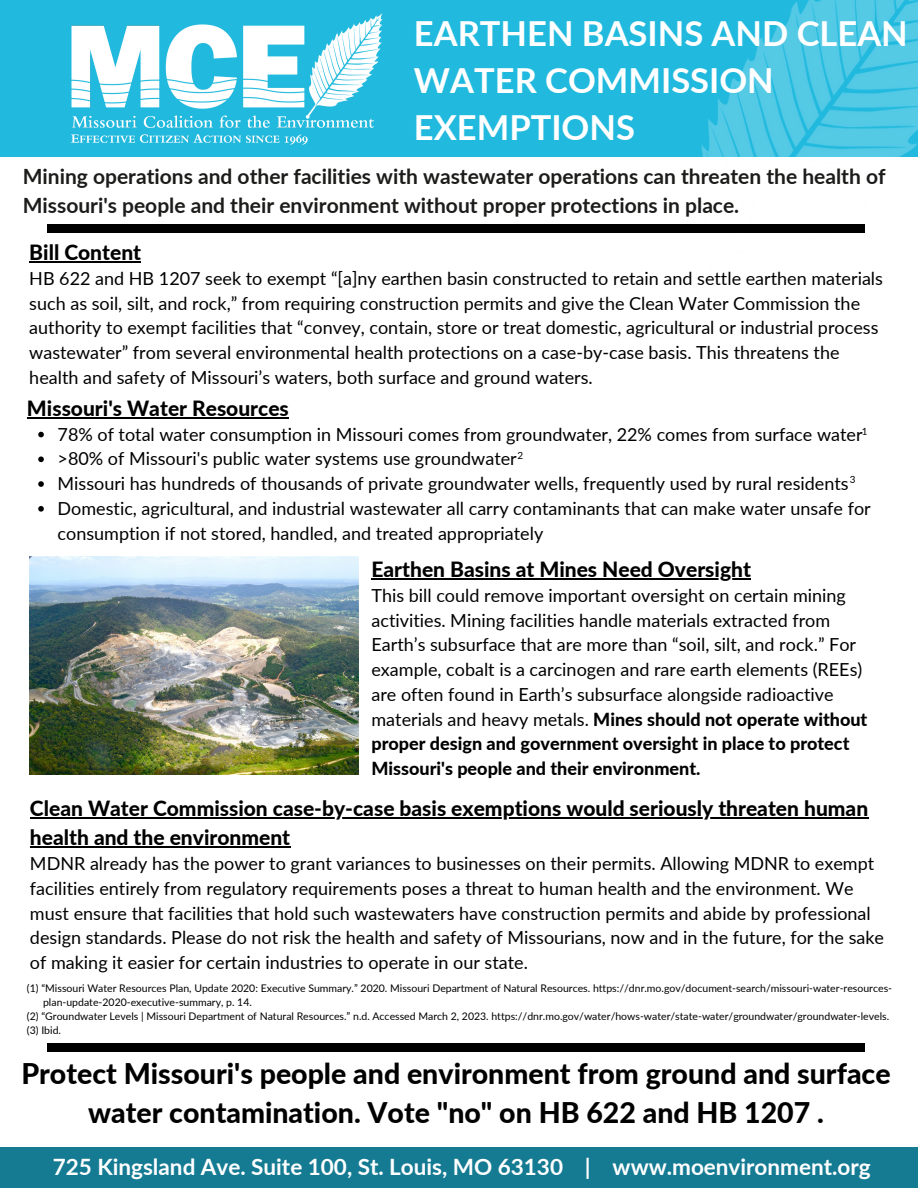
<style>
.page{position:relative;width:918px;height:1188px;background:#fff}
.page>*{position:absolute;margin:0;border:0;box-sizing:border-box;transform-origin:0 0}
.t1{font:700 34.5px/47.2px "Lato";color:#fff}
.t2{font:800 28.5px/39.3px "Lato";color:#000;text-align:center}
.t3{font:700 22.5px "Lato";color:#fff}
.t4{font:800 21px/29.2px "Lato";color:#000}
.t5{font:700 21px/29.2px "Lato";color:#1c1c1b}
.t6{font:18px/24.8px "Lato";color:#000}
.t7{font:10.5px "Lato";color:#000}
.t8{font:9.9px "Lato";color:#000}
.s1{font-weight:800}
</style>
<div class="page">
<div style="left:0;top:0;width:918px;height:157px;background:#21bade"></div>
<img style="left:701px;top:0;width:217px;height:157px">
<img style="left:71px;top:13px;width:312px;height:132px">
<div style="left:0;top:1147px;width:918px;height:41px;background:#157b93"></div>
<div style="left:48px;top:224px;width:817px;height:9px;background:#000"></div>
<div style="left:48px;top:1043px;width:817px;height:9px;background:#000"></div>
<img style="left:30px;top:557px;width:328px;height:218px">
<hr style="left:29px;top:261px;width:112px;height:1px;background:#000">
<hr style="left:371px;top:578px;width:380px;height:1px;background:#000">
<hr style="left:30px;top:817px;width:838px;height:1px;background:#000">
<hr style="left:30px;top:847px;width:260px;height:1px;background:#000">
<svg style="left:38px;top:432px;width:6px;height:5px"></svg>
<svg style="left:38px;top:456px;width:6px;height:6px"></svg>
<svg style="left:38px;top:481px;width:6px;height:6px"></svg>
<svg style="left:38px;top:506px;width:6px;height:6px"></svg>
<hr style="left:27px;top:417px;width:262px;height:1px;background:#000">
<h1 class="t1" style="left:414px;top:9px;width:495px">EARTHEN BASINS AND CLEAN<br>WATER COMMISSION<br>EXEMPTIONS</h1>
<p class="t5" style="left:23px;top:161px;width:864px">Mining operations and other facilities with wastewater operations can threaten the health of<br>Missouri's people and their environment without proper protections in place.</p>
<p class="t4" style="left:29px;top:237px;width:113px">Bill Content</p>
<p class="t6" style="left:29px;top:266px;width:855px">HB 622 and HB 1207 seek to exempt “[a]ny earthen basin constructed to retain and settle earthen materials such as soil, silt, and rock,” from requiring construction permits and give the Clean Water Commission the authority to exempt facilities that “convey, contain, store or treat domestic, agricultural or industrial process wastewater” from several environmental health protections on a case-by-case basis. This threatens the health and safety of Missouri’s waters, both surface and ground waters.</p>
<p class="t4" style="left:27px;top:393px;width:263px">Missouri's Water Resources</p>
<p class="t6" style="left:58px;top:421px;width:815px">78% of total water consumption in Missouri comes from groundwater, 22% comes from surface water &gt;80% of Missouri's public water systems use groundwater<br>Missouri has hundreds of thousands of private groundwater wells, frequently used by rural residents Domestic, agricultural, and industrial wastewater all carry contaminants that can make water unsafe for consumption if not stored, handled, and treated appropriately</p>
<p class="t8" style="left:862px;top:425px;width:7px">1</p>
<p class="t8" style="left:518px;top:449px;width:7px">2</p>
<p class="t8" style="left:850px;top:474px;width:7px">3</p>
<p class="t4" style="left:371px;top:554px;width:381px">Earthen Basins at Mines Need Oversight</p>
<p class="t6" style="left:371px;top:583px;width:497px">This bill could remove important oversight on certain mining activities. Mining facilities handle materials extracted from Earth’s subsurface that are more than “soil, silt, and rock.” For example, cobalt is a carcinogen and rare earth elements (REEs) are often found in Earth’s subsurface alongside radioactive materials and heavy metals. <span class="s1">Mines should not operate without proper design and government oversight in place to protect Missouri's people and their environment.</span></p>
<p class="t4" style="left:30px;top:793px;width:840px">Clean Water Commission case-by-case basis exemptions would seriously threaten human health and the environment</p>
<p class="t6" style="left:30px;top:851px;width:856px">MDNR already has the power to grant variances to businesses on their permits. Allowing MDNR to exempt facilities entirely from regulatory requirements poses a threat to human health and the environment. We must ensure that facilities that hold such wastewaters have construction permits and abide by professional design standards. Please do not risk the health and safety of Missourians, now and in the future, for the sake of making it easier for certain industries to operate in our state.</p>
<p class="t7" style="left:27px;top:982px;width:867px">(1) “Missouri Water Resources Plan, Update 2020: Executive Summary.” 2020. Missouri Department of Natural Resources. https://dnr.mo.gov/document-search/missouri-water-resources-</p>
<p class="t7" style="left:43px;top:996px;width:210px">plan-update-2020-executive-summary, p. 14.</p>
<p class="t7" style="left:27px;top:1010px;width:864px">(2) “Groundwater Levels | Missouri Department of Natural Resources.” n.d. Accessed March 2, 2023. https://dnr.mo.gov/water/hows-water/state-water/groundwater/groundwater-levels.</p>
<p class="t7" style="left:27px;top:1024px;width:36px">(3) Ibid.</p>
<h2 class="t2" style="left:21px;top:1053px;width:871px">Protect Missouri's people and environment from ground and surface water contamination. Vote "no" on HB 622 and HB 1207 .</h2>
<p class="t3" style="left:53px;top:1153px;width:819px">725 Kingsland Ave. Suite 100, St. Louis, MO 63130 | www.moenvironment.org</p>
</div>
